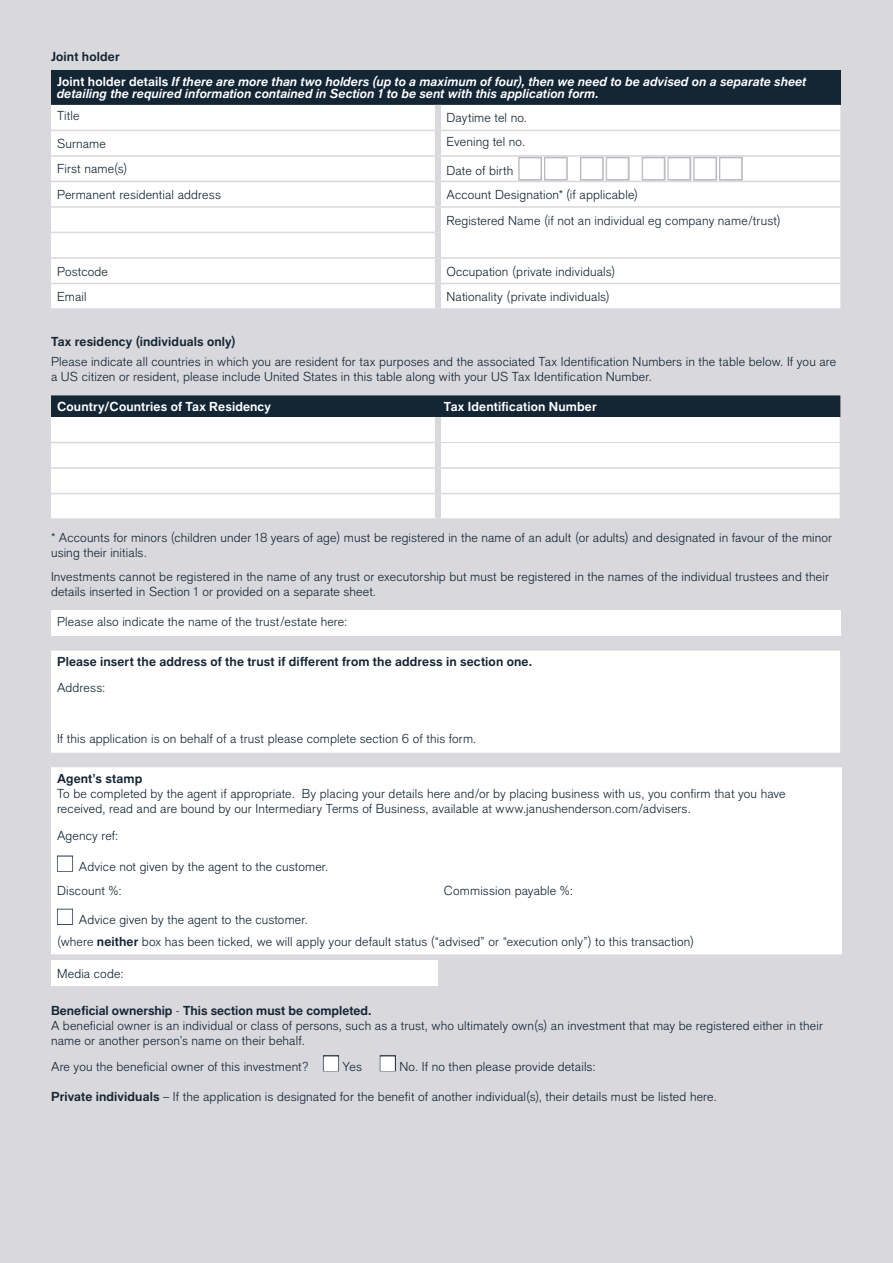
<style>
.page{position:relative;width:893px;height:1263px;background:#d8d8dd}
.page>*{position:absolute;margin:0;border:0;box-sizing:border-box;transform-origin:0 0}
.t1{font:300 12.75px/15.3px "Applied Sans Pro";letter-spacing:.01em;color:#142534}
.t2{font:italic 700 12.75px/25.8px "Applied Sans Pro";letter-spacing:.005em;color:#fff}
.t3{font:700 12.75px "Applied Sans Pro";letter-spacing:.01em;color:#142534}
.t4{font:700 12.75px "Applied Sans Pro";letter-spacing:.01em;color:#fff}
.s1{font-style:normal;color:#142534}
.s2{font-style:normal}
.s3{color:#babac0}
.s4{font-weight:700}
</style>
<div class="page">
<div style="left:51px;top:71px;width:789px;height:34px;background:#142534"></div>
<div style="left:51px;top:105px;width:789px;height:203px;background:#fff"></div>
<div style="left:435px;top:105px;width:6px;height:25px;background:#d8d8dd"></div>
<hr style="left:51px;top:130px;width:387px;height:1px;background:#d8d8dd">
<div style="left:435px;top:131px;width:6px;height:24px;background:#d8d8dd"></div>
<hr style="left:438px;top:130px;width:402px;height:1px;background:#d8d8dd">
<hr style="left:51px;top:155px;width:387px;height:2px;background:#d8d8dd">
<div style="left:435px;top:157px;width:6px;height:24px;background:#d8d8dd"></div>
<hr style="left:438px;top:155px;width:402px;height:2px;background:#d8d8dd">
<hr style="left:51px;top:181px;width:387px;height:1px;background:#d8d8dd">
<div style="left:435px;top:182px;width:6px;height:24px;background:#d8d8dd"></div>
<hr style="left:438px;top:181px;width:402px;height:1px;background:#d8d8dd">
<hr style="left:51px;top:206px;width:387px;height:2px;background:#d8d8dd">
<div style="left:435px;top:208px;width:6px;height:24px;background:#d8d8dd"></div>
<hr style="left:438px;top:206px;width:402px;height:2px;background:#d8d8dd">
<hr style="left:51px;top:232px;width:384px;height:1px;background:#d8d8dd">
<div style="left:435px;top:232px;width:6px;height:25px;background:#d8d8dd"></div>
<hr style="left:51px;top:257px;width:387px;height:2px;background:#d8d8dd">
<div style="left:435px;top:259px;width:6px;height:24px;background:#d8d8dd"></div>
<hr style="left:438px;top:257px;width:402px;height:2px;background:#d8d8dd">
<hr style="left:51px;top:283px;width:387px;height:1px;background:#d8d8dd">
<div style="left:435px;top:284px;width:6px;height:24px;background:#d8d8dd"></div>
<hr style="left:438px;top:283px;width:402px;height:1px;background:#d8d8dd">
<svg style="left:51px;top:395px;width:790px;height:123px;background:#d3d6d9"></svg>
<div style="left:51px;top:611px;width:789px;height:25px;background:#fff"></div>
<div style="left:51px;top:651px;width:789px;height:102px;background:#fff"></div>
<div style="left:51px;top:767px;width:791px;height:187px;background:#fff"></div>
<div style="left:51px;top:960px;width:387px;height:26px;background:#fff"></div>
<p class="t2" style="left:57px;top:43px;width:751px;text-indent:-6px"><span class="s1">Joint holder<br></span><span class="s2">Joint holder details</span> If there are more than two holders (up to a maximum of four), then we need to be advised on a separate sheet</p>
<p class="t2" style="left:57px;top:81px;width:543px">detailing the required information contained in Section 1 to be sent with this application form.</p>
<p class="t1" style="left:57px;top:108px;width:24px">Title</p>
<p class="t1" style="left:446px;top:110px;width:82px">Daytime tel no.</p>
<p class="t1" style="left:57px;top:136px;width:50px">Surname</p>
<p class="t1" style="left:446px;top:134px;width:80px">Evening tel no.</p>
<p class="t1" style="left:57px;top:161px;width:72px">First name(s)</p>
<p class="t1" style="left:446px;top:163px;width:297px">Date of birth <span class="s3">■■</span> <span class="s3">■■</span> <span class="s3">■■■■</span></p>
<p class="t1" style="left:57px;top:187px;width:165px">Permanent residential address</p>
<p class="t1" style="left:446px;top:182px;width:336px;line-height:26px">Account Designation* (if applicable)<br>Registered Name (if not an individual eg company name/trust)</p>
<p class="t1" style="left:57px;top:263px;width:53px">Postcode</p>
<p class="t1" style="left:446px;top:263px;width:170px">Occupation (private individuals)</p>
<p class="t1" style="left:57px;top:289px;width:31px">Email</p>
<p class="t1" style="left:446px;top:289px;width:165px">Nationality (private individuals)</p>
<p class="t3" style="left:51px;top:334px;width:186px">Tax residency (individuals only)</p>
<p class="t1" style="left:51px;top:353px;width:787px">Please indicate all countries in which you are resident for tax purposes and the associated Tax Identification Numbers in the table below. If you are a US citizen or resident, please include United States in this table along with your US Tax Identification Number.</p>
<p class="t4" style="left:57px;top:399px;width:215px">Country/Countries of Tax Residency</p>
<p class="t4" style="left:444px;top:399px;width:154px">Tax Identification Number</p>
<p class="t1" style="left:51px;top:530px;width:783px">* Accounts for minors (children under 18 years of age) must be registered in the name of an adult (or adults) and designated in favour of the minor using their initials.</p>
<p class="t1" style="left:51px;top:569px;width:779px">Investments cannot be registered in the name of any trust or executorship but must be registered in the names of the individual trustees and their details inserted in Section 1 or provided on a separate sheet.</p>
<p class="t1" style="left:57px;top:614px;width:292px">Please also indicate the name of the trust/estate here:</p>
<p class="t3" style="left:57px;top:654px;width:476px">Please insert the address of the trust if different from the address in section one.</p>
<p class="t1" style="left:57px;top:680px;width:50px">Address:</p>
<p class="t1" style="left:57px;top:731px;width:421px">If this application is on behalf of a trust please complete section 6 of this form.</p>
<p class="t3" style="left:57px;top:770px;width:87px">Agent’s stamp</p>
<p class="t1" style="left:57px;top:786px;width:730px">To be completed by the agent if appropriate. By placing your details here and/or by placing business with us, you confirm that you have received, read and are bound by our Intermediary Terms of Business, available at www.janushenderson.com/advisers.</p>
<p class="t1" style="left:57px;top:828px;width:63px">Agency ref:</p>
<p class="t1" style="left:57px;top:854px;width:273px;line-height:24.5px">■ Advice not given by the agent to the customer.<br>Discount %:</p>
<p class="t1" style="left:444px;top:883px;width:131px">Commission payable %:</p>
<p class="t1" style="left:57px;top:908px;width:639px;line-height:22.4px">■ Advice given by the agent to the customer.<br>(where <span class="s4">neither</span> box has been ticked, we will apply your default status (“advised” or “execution only”) to this transaction)</p>
<p class="t1" style="left:57px;top:966px;width:68px">Media code:</p>
<p class="t1" style="left:51px;top:1002px;width:773px"><span class="s4">Beneficial ownership</span> - <span class="s4">This section must be completed.<br></span>A beneficial owner is an individual or class of persons, such as a trust, who ultimately own(s) an investment that may be registered either in their name or another person’s name on their behalf.</p>
<p class="t1" style="left:51px;top:1058px;width:546px">Are you the beneficial owner of this investment? ■ Yes ■ No. If no then please provide details:</p>
<p class="t1" style="left:51px;top:1089px;width:667px"><span class="s4">Private individuals</span> – If the application is designated for the benefit of another individual(s), their details must be listed here.</p>
</div>
